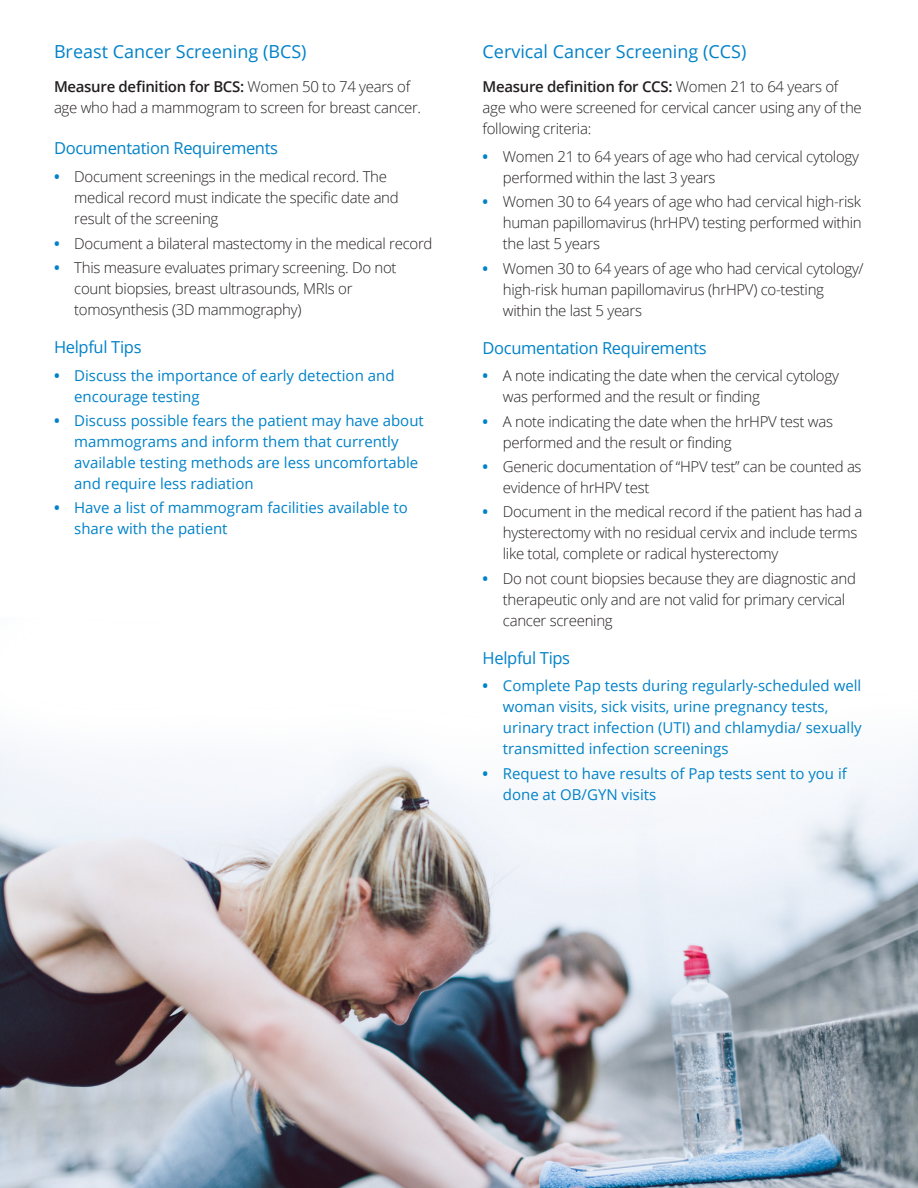
<style>
.page{position:relative;width:918px;height:1188px;background:#fff}
.page>*{position:absolute;margin:0;border:0;box-sizing:border-box;transform-origin:0 0}
.t1{font:18px "Open Sans";color:#0082c8}
.t2{font:16.5px "Open Sans";letter-spacing:-.02em;color:#0082c8}
.t3{font:300 15px/21px "Open Sans";letter-spacing:-.02em;color:#231f20}
.t4{font:15px/21px "Open Sans";color:#0082c8}
.s1{font-weight:600}
.s2{font-weight:700;color:#0082c8}
.s3{font-weight:700}
</style>
<div class="page">
<img style="left:0;top:744px;width:918px;height:444px">
<p class="t1" style="left:54px;top:39px;width:254px">Breast Cancer Screening (BCS)</p>
<p class="t3" style="left:54px;top:76px;width:369px"><span class="s1">Measure definition for BCS:</span> Women 50 to 74 years of age who had a mammogram to screen for breast cancer.</p>
<p class="t2" style="left:54px;top:137px;width:226px">Documentation Requirements</p>
<p class="t3" style="left:74px;top:166px;width:326px;text-indent:-20px"><span class="s2">•</span> Document screenings in the medical record. The medical record must indicate the specific date and result of the screening</p>
<p class="t3" style="left:54px;top:232px;width:380px"><span class="s2">•</span> Document a bilateral mastectomy in the medical record</p>
<p class="t3" style="left:74px;top:257px;width:324px;text-indent:-20px"><span class="s2">•</span> This measure evaluates primary screening. Do not count biopsies, breast ultrasounds, MRIs or tomosynthesis (3D mammography)</p>
<p class="t2" style="left:54px;top:335px;width:89px">Helpful Tips</p>
<p class="t4" style="left:74px;top:364px;width:322px;text-indent:-20px"><span class="s3">•</span> Discuss the importance of early detection and encourage testing</p>
<p class="t4" style="left:74px;top:410px;width:351px;text-indent:-20px"><span class="s3">•</span> Discuss possible fears the patient may have about mammograms and inform them that currently available testing methods are less uncomfortable and require less radiation</p>
<p class="t4" style="left:74px;top:497px;width:335px;text-indent:-20px"><span class="s3">•</span> Have a list of mammogram facilities available to share with the patient</p>
<p class="t1" style="left:483px;top:39px;width:265px">Cervical Cancer Screening (CCS)</p>
<p class="t3" style="left:483px;top:76px;width:381px"><span class="s1">Measure definition for CCS:</span> Women 21 to 64 years of age who were screened for cervical cancer using any of the following criteria:</p>
<p class="t3" style="left:503px;top:146px;width:358px;text-indent:-20px"><span class="s2">•</span> Women 21 to 64 years of age who had cervical cytology performed within the last 3 years</p>
<p class="t3" style="left:503px;top:191px;width:360px;text-align:justify;text-indent:-20px"><span class="s2">•</span> Women 30 to 64 years of age who had cervical high-risk human papillomavirus (hrHPV) testing performed within the last 5 years</p>
<p class="t3" style="left:503px;top:257px;width:362px;text-indent:-20px"><span class="s2">•</span> Women 30 to 64 years of age who had cervical cytology/ high-risk human papillomavirus (hrHPV) co-testing within the last 5 years</p>
<p class="t2" style="left:483px;top:336px;width:226px">Documentation Requirements</p>
<p class="t3" style="left:503px;top:365px;width:338px;text-indent:-20px"><span class="s2">•</span> A note indicating the date when the cervical cytology was performed and the result or finding</p>
<p class="t3" style="left:503px;top:410px;width:332px;text-indent:-20px"><span class="s2">•</span> A note indicating the date when the hrHPV test was performed and the result or finding</p>
<p class="t3" style="left:503px;top:456px;width:360px;text-indent:-20px"><span class="s2">•</span> Generic documentation of “HPV test” can be counted as evidence of hrHPV test</p>
<p class="t3" style="left:503px;top:501px;width:361px;text-indent:-20px"><span class="s2">•</span> Document in the medical record if the patient has had a hysterectomy with no residual cervix and include terms like total, complete or radical hysterectomy</p>
<p class="t3" style="left:503px;top:567px;width:355px;text-indent:-20px"><span class="s2">•</span> Do not count biopsies because they are diagnostic and therapeutic only and are not valid for primary cervical cancer screening</p>
<p class="t2" style="left:483px;top:646px;width:89px">Helpful Tips</p>
<p class="t4" style="left:503px;top:675px;width:360px;text-indent:-20px"><span class="s3">•</span> Complete Pap tests during regularly-scheduled well woman visits, sick visits, urine pregnancy tests, urinary tract infection (UTI) and chlamydia/ sexually transmitted infection screenings</p>
<p class="t4" style="left:503px;top:762px;width:346px;text-indent:-20px"><span class="s3">•</span> Request to have results of Pap tests sent to you if done at OB/GYN visits</p>
</div>
